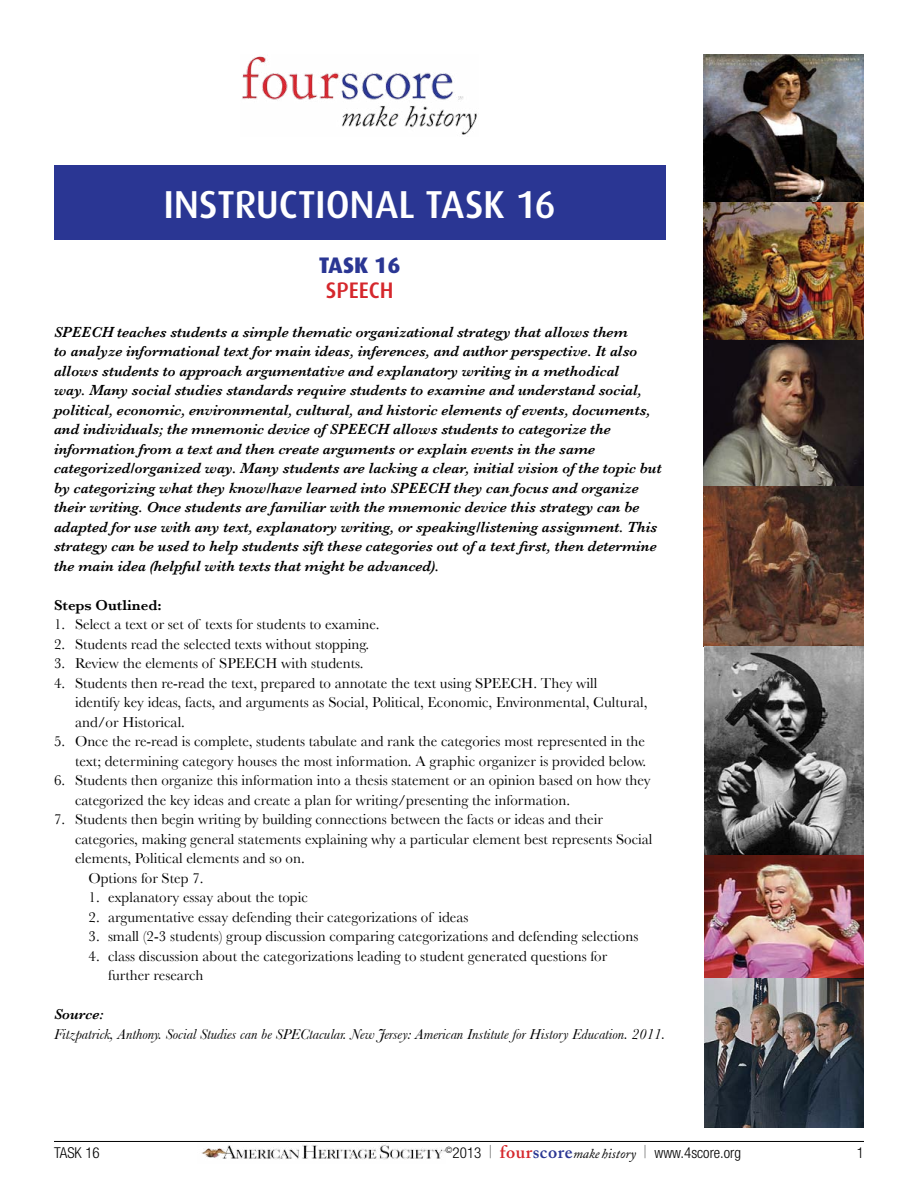
<style>
.page{position:relative;width:918px;height:1188px;background:#fff}
.page>*{position:absolute;margin:0;border:0;box-sizing:border-box;transform-origin:0 0}
.t1{font:500 39px "Dax";letter-spacing:-.01em;color:#fff}
.t2{font:800 22.5px "Dax";color:#2a3693}
.t3{font:500 22.5px "Dax";color:#d5272c}
.t4{font:15px/19.5px "Baskerville";color:#000}
.t5{font:italic 600 15px/19.5px "Baskerville";color:#000}
.t6{font:italic 15px "Baskerville";color:#000}
.t7{font:300 condensed 15px "Helvetica Neue";color:#000}
.t8{font:600 15px "Baskerville";color:#000}
.s1{font-weight:900;font-size:18px}
.s2{font-family:"Adobe Caslon";font-weight:600;font-stretch:normal;font-size:18px;color:#d5272c}
.s3{font-family:"Adobe Caslon";font-weight:600;font-stretch:normal;font-size:18px;color:#2a3693}
.s4{font-family:"Adobe Caslon";font-weight:400;font-style:italic;font-stretch:normal;font-size:13.5px}
</style>
<div class="page">
<hr style="left:54px;top:1141px;width:810px;height:1px;background:#000">
<img style="left:201px;top:1143px;width:245px;height:17px">
<img style="left:242px;top:56px;width:235px;height:79px">
<div style="left:54px;top:166px;width:611px;height:74px;background:#2a3693"></div>
<img style="left:704px;top:54px;width:160px;height:802px">
<img style="left:704px;top:856px;width:160px;height:271px">
<h1 class="t1" style="left:163px;top:182px;width:394px">INSTRUCTIONAL TASK 16</h1>
<h2 class="t2" style="left:319px;top:252px;width:83px">TASK 16</h2>
<h2 class="t3" style="left:326px;top:278px;width:69px">SPEECH</h2>
<p class="t5" style="left:54px;top:322px;width:609px">SPEECH teaches students a simple thematic organizational strategy that allows them<br>to analyze informational text for main ideas, inferences, and author perspective. It also allows students to approach argumentative and explanatory writing in a methodical<br>way. Many social studies standards require students to examine and understand social, political, economic, environmental, cultural, and historic elements of events, documents, and individuals; the mnemonic device of SPEECH allows students to categorize the information from a text and then create arguments or explain events in the same categorized/organized way. Many students are lacking a clear, initial vision of the topic but by categorizing what they know/have learned into SPEECH they can focus and organize their writing. Once students are familiar with the mnemonic device this strategy can be adapted for use with any text, explanatory writing, or speaking/listening assignment. This strategy can be used to help students sift these categories out of a text first, then determine the main idea (helpful with texts that might be advanced).</p>
<p class="t8" style="left:54px;top:596px;width:109px">Steps Outlined:</p>
<p class="t4" style="left:54px;top:614px;width:327px">1. Select a text or set of texts for students to examine.</p>
<p class="t4" style="left:54px;top:634px;width:317px">2. Students read the selected texts without stopping.</p>
<p class="t4" style="left:54px;top:653px;width:311px">3. Review the elements of SPEECH with students.</p>
<p class="t4" style="left:75px;top:673px;width:574px;text-indent:-21px">4. Students then re-read the text, prepared to annotate the text using SPEECH. They will<br>identify key ideas, facts, and arguments as Social, Political, Economic, Environmental, Cultural, and/or Historical.</p>
<p class="t4" style="left:54px;top:731px;width:594px;text-align:right">5. Once the re-read is complete, students tabulate and rank the categories most represented in the text; determining category houses the most information. A graphic organizer is provided below.</p>
<p class="t4" style="left:75px;top:770px;width:577px;text-indent:-21px">6. Students then organize this information into a thesis statement or an opinion based on how they categorized the key ideas and create a plan for writing/presenting the information.</p>
<p class="t4" style="left:54px;top:809px;width:550px">7. Students then begin writing by building connections between the facts or ideas and their</p>
<p class="t4" style="left:75px;top:829px;width:579px">categories, making general statements explaining why a particular element best represents Social</p>
<p class="t4" style="left:75px;top:848px;width:231px">elements, Political elements and so on.</p>
<p class="t4" style="left:88px;top:868px;width:117px">Options for Step 7.</p>
<p class="t4" style="left:88px;top:887px;width:221px">1. explanatory essay about the topic</p>
<p class="t4" style="left:88px;top:907px;width:382px">2. argumentative essay defending their categorizations of ideas</p>
<p class="t4" style="left:88px;top:926px;width:551px">3. small (2-3 students) group discussion comparing categorizations and defending selections</p>
<p class="t4" style="left:108px;top:946px;width:501px;text-indent:-20px">4. class discussion about the categorizations leading to student generated questions for further research</p>
<p class="t5" style="left:54px;top:1004px;width:51px">Source:</p>
<p class="t6" style="left:54px;top:1025px;width:613px">Fitzpatrick, Anthony. Social Studies can be SPECtacular. New Jersey: American Institute for History Education. 2011.</p>
<p class="t7" style="left:54px;top:1144px;width:47px">TASK 16</p>
<p class="t7" style="left:446px;top:1144px;width:297px"><sup>©</sup>2013 <span class="s1">|</span> <span class="s2">four</span><span class="s3">score</span><span class="s4">make history</span> <span class="s1">|</span> www.4score.org</p>
<p class="t7" style="left:857px;top:1144px;width:9px">1</p>
</div>
